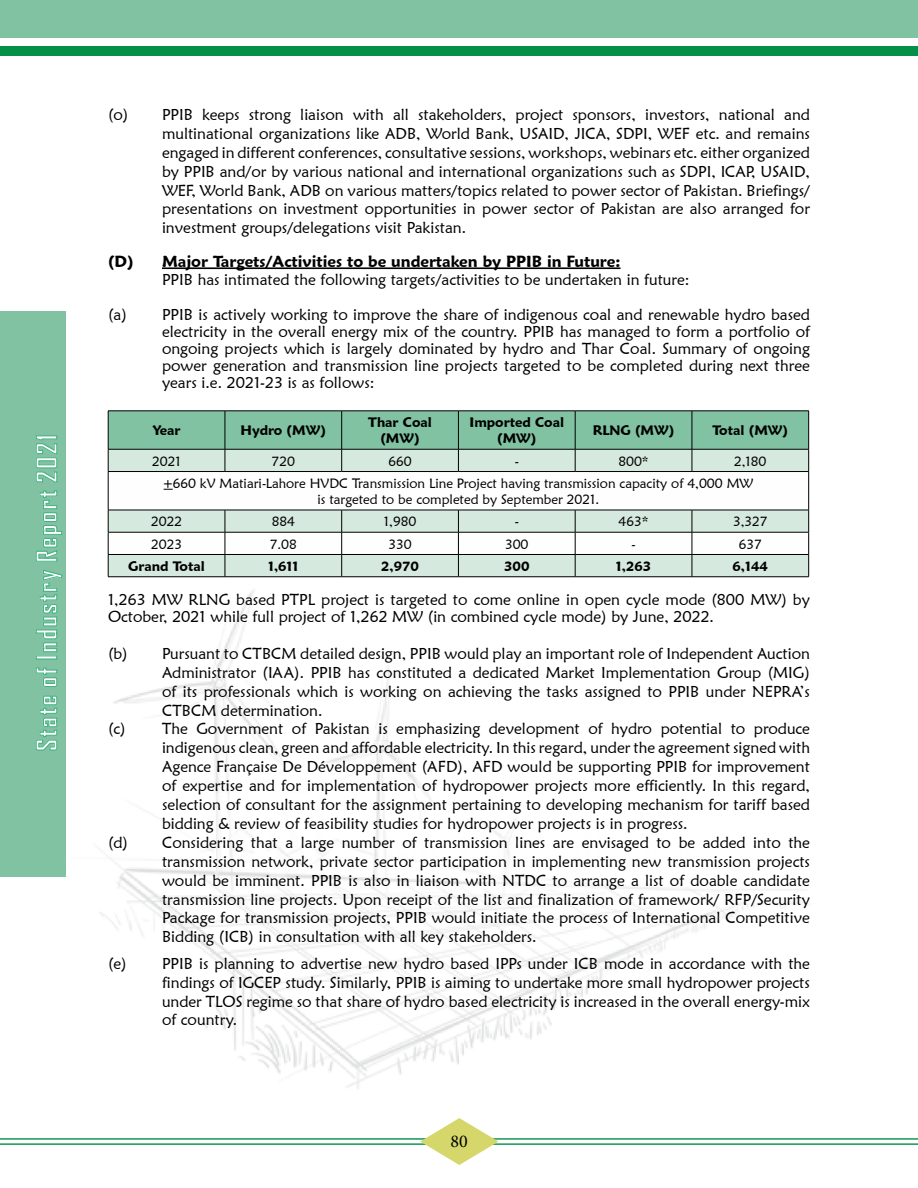
<style>
.page{position:relative;width:918px;height:1188px;background:#fff}
.page>*{position:absolute;margin:0;border:0;box-sizing:border-box;transform-origin:0 0}
.t1{font:700 27px "Agency FB";letter-spacing:.07em;color:#fff}
.t2{font:18px "Minion Pro";color:#000}
.t3{font:15.75px/18.9px "Maiandra GD";color:#000;text-align:justify}
.t4{font:600 15.75px "Maiandra GD";color:#000}
.t5{font:13.5px/22.2px "Maiandra GD";color:#000}
.t6{font:600 13.5px/16.2px "Maiandra GD";color:#000;text-align:center}
</style>
<div class="page">
<img style="left:47px;top:562px;width:763px;height:527px">
<div style="left:0;top:0;width:918px;height:38px;background:#80c2a2"></div>
<div style="left:0;top:46px;width:918px;height:9px;background:#039147"></div>
<div style="left:0;top:311px;width:66px;height:565px;background:#80c2a2"></div>
<svg style="left:36px;top:696px;width:21px;height:54px"></svg>
<svg style="left:36px;top:667px;width:21px;height:20px"></svg>
<div style="left:36px;top:656px;width:21px;height:3px;border:1px solid #42b282"></div>
<svg style="left:36px;top:570px;width:26px;height:82px"></svg>
<svg style="left:36px;top:491px;width:26px;height:71px"></svg>
<svg style="left:36px;top:436px;width:21px;height:46px"></svg>
<hr style="left:492px;top:1143px;width:426px;height:2px;background:#039147">
<hr style="left:492px;top:1138px;width:426px;height:2px;background:#039147">
<hr style="left:0;top:1143px;width:428px;height:2px;background:#039147">
<hr style="left:0;top:1138px;width:428px;height:2px;background:#039147">
<svg style="left:420px;top:1118px;width:78px;height:47px"></svg>
<hr style="left:162px;top:267px;width:459px;height:2px;background:#000">
<div style="left:109px;top:555px;width:699px;height:21px;background:#d6e9de"></div>
<svg style="left:109px;top:488px;width:699px;height:66px"></svg>
<svg style="left:108px;top:411px;width:701px;height:60px;background:#9ac9b1"></svg>
<hr style="left:108px;top:471px;width:117px;height:1px;background:#000">
<hr style="left:108px;top:472px;width:1px;height:38px;background:#000">
<hr style="left:225px;top:471px;width:117px;height:1px;background:#000">
<hr style="left:342px;top:471px;width:116px;height:1px;background:#000">
<hr style="left:458px;top:471px;width:117px;height:1px;background:#000">
<hr style="left:575px;top:471px;width:117px;height:1px;background:#000">
<hr style="left:692px;top:471px;width:117px;height:1px;background:#000">
<hr style="left:808px;top:472px;width:1px;height:38px;background:#000">
<hr style="left:108px;top:510px;width:117px;height:1px;background:#000">
<hr style="left:225px;top:510px;width:117px;height:1px;background:#000">
<hr style="left:342px;top:510px;width:116px;height:1px;background:#000">
<hr style="left:458px;top:510px;width:117px;height:1px;background:#000">
<hr style="left:575px;top:510px;width:117px;height:1px;background:#000">
<hr style="left:692px;top:510px;width:117px;height:1px;background:#000">
<hr style="left:108px;top:532px;width:117px;height:1px;background:#000">
<hr style="left:225px;top:532px;width:117px;height:1px;background:#000">
<hr style="left:342px;top:532px;width:116px;height:1px;background:#000">
<hr style="left:458px;top:532px;width:117px;height:1px;background:#000">
<hr style="left:575px;top:532px;width:117px;height:1px;background:#000">
<hr style="left:692px;top:532px;width:117px;height:1px;background:#000">
<hr style="left:108px;top:554px;width:117px;height:1px;background:#000">
<svg style="left:108px;top:510px;width:1px;height:66px"></svg>
<hr style="left:225px;top:554px;width:117px;height:1px;background:#000">
<svg style="left:225px;top:510px;width:1px;height:66px"></svg>
<hr style="left:342px;top:554px;width:116px;height:1px;background:#000">
<svg style="left:341px;top:510px;width:1px;height:66px"></svg>
<hr style="left:458px;top:554px;width:117px;height:1px;background:#000">
<svg style="left:458px;top:510px;width:1px;height:66px"></svg>
<hr style="left:575px;top:554px;width:117px;height:1px;background:#000">
<svg style="left:575px;top:510px;width:1px;height:66px"></svg>
<hr style="left:692px;top:554px;width:117px;height:1px;background:#000">
<svg style="left:692px;top:510px;width:1px;height:66px"></svg>
<svg style="left:808px;top:510px;width:1px;height:66px"></svg>
<hr style="left:108px;top:576px;width:117px;height:1px;background:#000">
<hr style="left:225px;top:576px;width:117px;height:1px;background:#000">
<hr style="left:342px;top:576px;width:116px;height:1px;background:#000">
<hr style="left:458px;top:576px;width:117px;height:1px;background:#000">
<hr style="left:575px;top:576px;width:117px;height:1px;background:#000">
<hr style="left:692px;top:576px;width:117px;height:1px;background:#000">
<h1 class="t1" style="left:30px;top:751px;width:318px;rotate:-90deg">State of Industry Report 2021</h1>
<p class="t3" style="left:162px;top:105px;width:650px;text-indent:-54px">(o) PPIB keeps strong liaison with all stakeholders, project sponsors, investors, national and multinational organizations like ADB, World Bank, USAID, JICA, SDPI, WEF etc. and remains engaged in different conferences, consultative sessions, workshops, webinars etc. either organized by PPIB and/or by various national and international organizations such as SDPI, ICAP, USAID, WEF, World Bank, ADB on various matters/topics related to power sector of Pakistan. Briefings/ presentations on investment opportunities in power sector of Pakistan are also arranged for investment groups/delegations visit Pakistan.</p>
<p class="t4" style="left:108px;top:251px;width:514px">(D) Major Targets/Activities to be undertaken by PPIB in Future:</p>
<p class="t3" style="left:162px;top:270px;width:529px">PPIB has intimated the following targets/activities to be undertaken in future:</p>
<p class="t3" style="left:162px;top:306px;width:650px;line-height:17px;text-indent:-54px">(a) PPIB is actively working to improve the share of indigenous coal and renewable hydro based electricity in the overall energy mix of the country. PPIB has managed to form a portfolio of ongoing projects which is largely dominated by hydro and Thar Coal. Summary of ongoing power generation and transmission line projects targeted to be completed during next three years i.e. 2021-23 is as follows:</p>
<p class="t6" style="left:153px;top:422px;width:29px">Year</p>
<p class="t6" style="left:241px;top:422px;width:87px">Hydro (MW)</p>
<p class="t6" style="left:368px;top:414px;width:65px">Thar Coal (MW)</p>
<p class="t6" style="left:469px;top:414px;width:96px">Imported Coal (MW)</p>
<p class="t6" style="left:593px;top:422px;width:83px">RLNG (MW)</p>
<p class="t6" style="left:712px;top:422px;width:77px">Total (MW)</p>
<p class="t5" style="left:152px;top:450px;width:30px">2021</p>
<p class="t5" style="left:272px;top:450px;width:25px">720</p>
<p class="t5" style="left:388px;top:450px;width:25px">660</p>
<p class="t5" style="left:515px;top:450px;width:6px">-</p>
<p class="t5" style="left:618px;top:450px;width:32px">800*</p>
<p class="t5" style="left:164px;top:450px;width:604px;text-indent:570px">2,180 +660 kV Matiari-Lahore HVDC Transmission Line Project having transmission capacity of 4,000 MW</p>
<p class="t5" style="left:317px;top:488px;width:284px">is targeted to be completed by September 2021.</p>
<p class="t5" style="left:151px;top:510px;width:32px">2022</p>
<p class="t5" style="left:272px;top:510px;width:25px">884</p>
<p class="t5" style="left:384px;top:510px;width:34px">1,980</p>
<p class="t5" style="left:515px;top:510px;width:6px">-</p>
<p class="t5" style="left:619px;top:510px;width:31px">463*</p>
<p class="t5" style="left:733px;top:510px;width:36px">3,327</p>
<p class="t5" style="left:151px;top:532px;width:32px">2023</p>
<p class="t5" style="left:270px;top:532px;width:29px">7.08</p>
<p class="t5" style="left:388px;top:532px;width:25px">330</p>
<p class="t5" style="left:505px;top:532px;width:25px">300</p>
<p class="t5" style="left:631px;top:532px;width:6px">-</p>
<p class="t5" style="left:739px;top:532px;width:25px">637</p>
<p class="t6" style="left:128px;top:558px;width:78px">Grand Total</p>
<p class="t6" style="left:268px;top:558px;width:32px">1,611</p>
<p class="t6" style="left:381px;top:558px;width:39px">2,970</p>
<p class="t6" style="left:504px;top:558px;width:27px">300</p>
<p class="t6" style="left:616px;top:558px;width:37px">1,263</p>
<p class="t6" style="left:733px;top:558px;width:37px">6,144</p>
<p class="t3" style="left:108px;top:591px;width:703px;line-height:17px">1,263 MW RLNG based PTPL project is targeted to come online in open cycle mode (800 MW) by<br>October, 2021 while full project of 1,262 MW (in combined cycle mode) by June, 2022.</p>
<p class="t3" style="left:108px;top:644px;width:704px">(b) Pursuant to CTBCM detailed design, PPIB would play an important role of Independent Auction</p>
<p class="t3" style="left:162px;top:663px;width:649px">Administrator (IAA). PPIB has constituted a dedicated Market Implementation Group (MIG)</p>
<p class="t3" style="left:162px;top:681px;width:650px">of its professionals which is working on achieving the tasks assigned to PPIB under NEPRA’s</p>
<p class="t3" style="left:162px;top:700px;width:162px">CTBCM determination.</p>
<p class="t3" style="left:108px;top:719px;width:704px">(c) The Government of Pakistan is emphasizing development of hydro potential to produce</p>
<p class="t3" style="left:162px;top:738px;width:650px">indigenous clean, green and affordable electricity. In this regard, under the agreement signed with</p>
<p class="t3" style="left:162px;top:757px;width:649px">Agence Française De Développement (AFD), AFD would be supporting PPIB for improvement</p>
<p class="t3" style="left:162px;top:776px;width:650px">of expertise and for implementation of hydropower projects more efficiently. In this regard,</p>
<p class="t3" style="left:162px;top:795px;width:649px">selection of consultant for the assignment pertaining to developing mechanism for tariff based</p>
<p class="t3" style="left:162px;top:814px;width:527px">bidding &amp; review of feasibility studies for hydropower projects is in progress.</p>
<p class="t3" style="left:108px;top:833px;width:704px">(d) Considering that a large number of transmission lines are envisaged to be added into the</p>
<p class="t3" style="left:162px;top:852px;width:649px">transmission network, private sector participation in implementing new transmission projects</p>
<p class="t3" style="left:162px;top:870px;width:650px">would be imminent. PPIB is also in liaison with NTDC to arrange a list of doable candidate</p>
<p class="t3" style="left:162px;top:889px;width:650px">transmission line projects. Upon receipt of the list and finalization of framework/ RFP/Security</p>
<p class="t3" style="left:162px;top:908px;width:650px">Package for transmission projects, PPIB would initiate the process of International Competitive</p>
<p class="t3" style="left:162px;top:927px;width:376px">Bidding (ICB) in consultation with all key stakeholders.</p>
<p class="t3" style="left:162px;top:954px;width:650px;text-indent:-54px">(e) PPIB is planning to advertise new hydro based IPPs under ICB mode in accordance with the findings of IGCEP study. Similarly, PPIB is aiming to undertake more small hydropower projects under TLOS regime so that share of hydro based electricity is increased in the overall energy-mix of country.</p>
<p class="t2" style="left:450px;top:1129px;width:19px">80</p>
</div>
